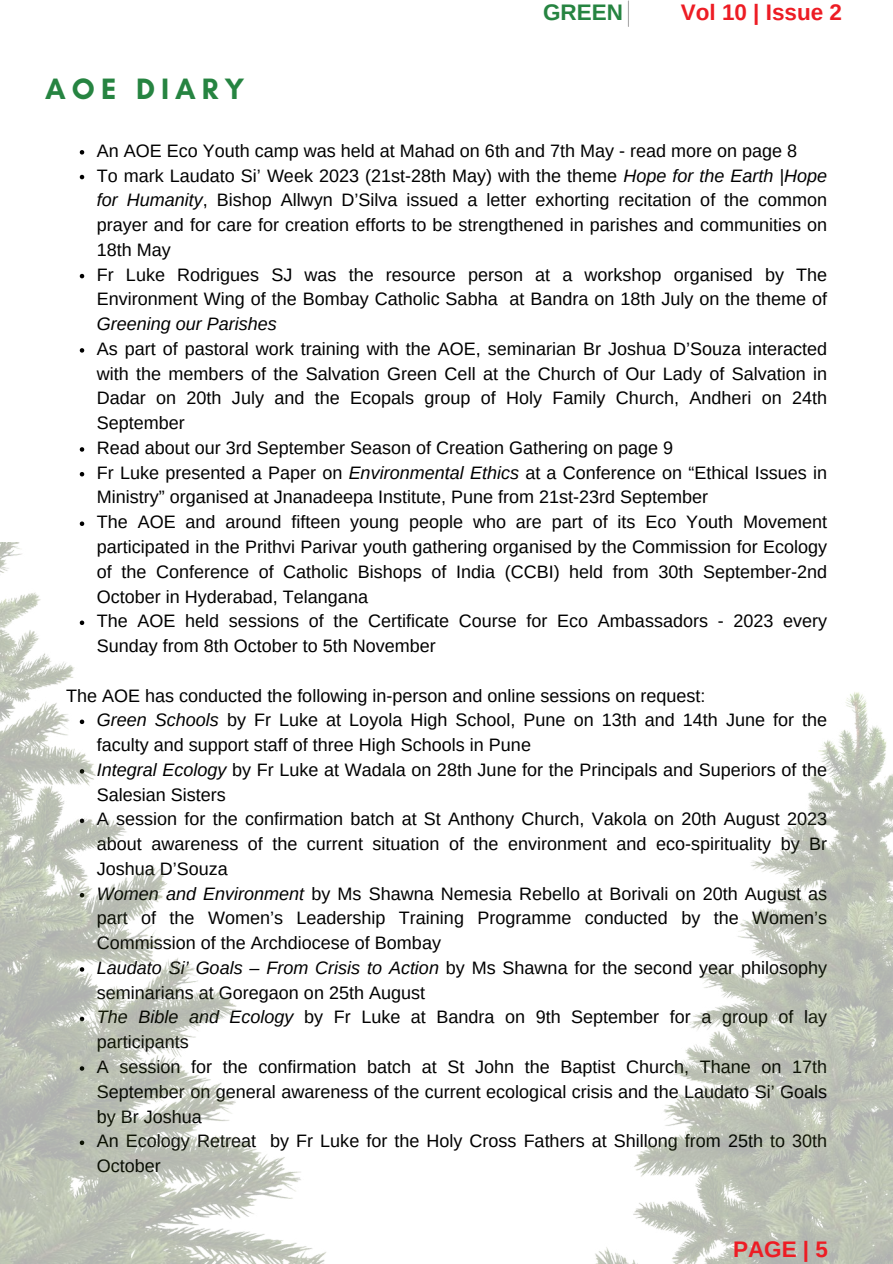
<style>
.page{position:relative;width:893px;height:1264px;background:#fff}
.page>*{position:absolute;margin:0;border:0;box-sizing:border-box;transform-origin:0 0}
.t1{font:700 30px "Glacial Indifference";letter-spacing:.2em;color:#268441}
.t2{font:700 22.5px "Arimo";color:#ed1c24}
.t3{font:700 22.5px "Arimo";color:#268441}
.t4{font:18px/24.8px "Arimo";color:#000}
.t5{font:italic 18px "Arimo";color:#000}
.s1{font-style:italic}
</style>
<div class="page">
<svg style="left:80px;top:150px;width:4px;height:4px"></svg>
<svg style="left:80px;top:175px;width:4px;height:4px"></svg>
<svg style="left:80px;top:274px;width:4px;height:4px"></svg>
<svg style="left:80px;top:348px;width:4px;height:4px"></svg>
<svg style="left:80px;top:447px;width:4px;height:4px"></svg>
<svg style="left:80px;top:472px;width:4px;height:4px"></svg>
<svg style="left:80px;top:521px;width:4px;height:5px"></svg>
<hr style="left:627px;top:1px;width:2px;height:25px;background:#aaa">
<img style="left:0;top:542px;width:892px;height:721px">
<h1 class="t1" style="left:45px;top:71px;width:201px">AOE DIARY</h1>
<p class="t3" style="left:543px;top:0;width:81px">GREEN</p>
<p class="t2" style="left:680px;top:0;width:163px">Vol 10 | Issue 2</p>
<p class="t4" style="left:97px;top:138px;width:731px">An AOE Eco Youth camp was held at Mahad on 6th and 7th May - read more on page 8<br>To mark Laudato Si’ Week 2023 (21st-28th May) with the theme <span class="s1">Hope for the Earth |Hope for Humanity</span>, Bishop Allwyn D’Silva issued a letter exhorting recitation of the common prayer and for care for creation efforts to be strengthened in parishes and communities on 18th May<br>Fr Luke Rodrigues SJ was the resource person at a workshop organised by The Environment Wing of the Bombay Catholic Sabha at Bandra on 18th July on the theme of</p>
<p class="t5" style="left:97px;top:314px;width:181px">Greening our Parishes</p>
<p class="t4" style="left:97px;top:336px;width:731px">As part of pastoral work training with the AOE, seminarian Br Joshua D’Souza interacted with the members of the Salvation Green Cell at the Church of Our Lady of Salvation in Dadar on 20th July and the Ecopals group of Holy Family Church, Andheri on 24th September<br>Read about our 3rd September Season of Creation Gathering on page 9<br>Fr Luke presented a Paper on <span class="s1">Environmental Ethics</span> at a Conference on “Ethical Issues in Ministry” organised at Jnanadeepa Institute, Pune from 21st-23rd September<br>The AOE and around fifteen young people who are part of its Eco Youth Movement participated in the Prithvi Parivar youth gathering organised by the Commission for Ecology of the Conference of Catholic Bishops of India (CCBI) held from 30th September-2nd October in Hyderabad, Telangana<br>The AOE held sessions of the Certificate Course for Eco Ambassadors - 2023 every Sunday from 8th October to 5th November</p>
<p class="t4" style="left:97px;top:683px;width:731px;text-indent:-31px">The AOE has conducted the following in-person and online sessions on request:<br><span class="s1">Green Schools</span> by Fr Luke at Loyola High School, Pune on 13th and 14th June for the faculty and support staff of three High Schools in Pune<br><span class="s1">Integral Ecology</span> by Fr Luke at Wadala on 28th June for the Principals and Superiors of the Salesian Sisters<br>A session for the confirmation batch at St Anthony Church, Vakola on 20th August 2023 about awareness of the current situation of the environment and eco-spirituality by Br Joshua D’Souza<br><span class="s1">Women and Environment</span> by Ms Shawna Nemesia Rebello at Borivali on 20th August as part of the Women’s Leadership Training Programme conducted by the Women’s Commission of the Archdiocese of Bombay<br><span class="s1">Laudato Si’ Goals – From Crisis to Action</span> by Ms Shawna for the second year philosophy seminarians at Goregaon on 25th August<br><span class="s1">The Bible and Ecology</span> by Fr Luke at Bandra on 9th September for a group of lay participants<br>A session for the confirmation batch at St John the Baptist Church, Thane on 17th September on general awareness of the current ecological crisis and the Laudato Si’ Goals by Br Joshua<br>An Ecology Retreat by Fr Luke for the Holy Cross Fathers at Shillong from 25th to 30th October</p>
<p class="t2" style="left:733px;top:1236px;width:96px">PAGE | 5</p>
</div>
